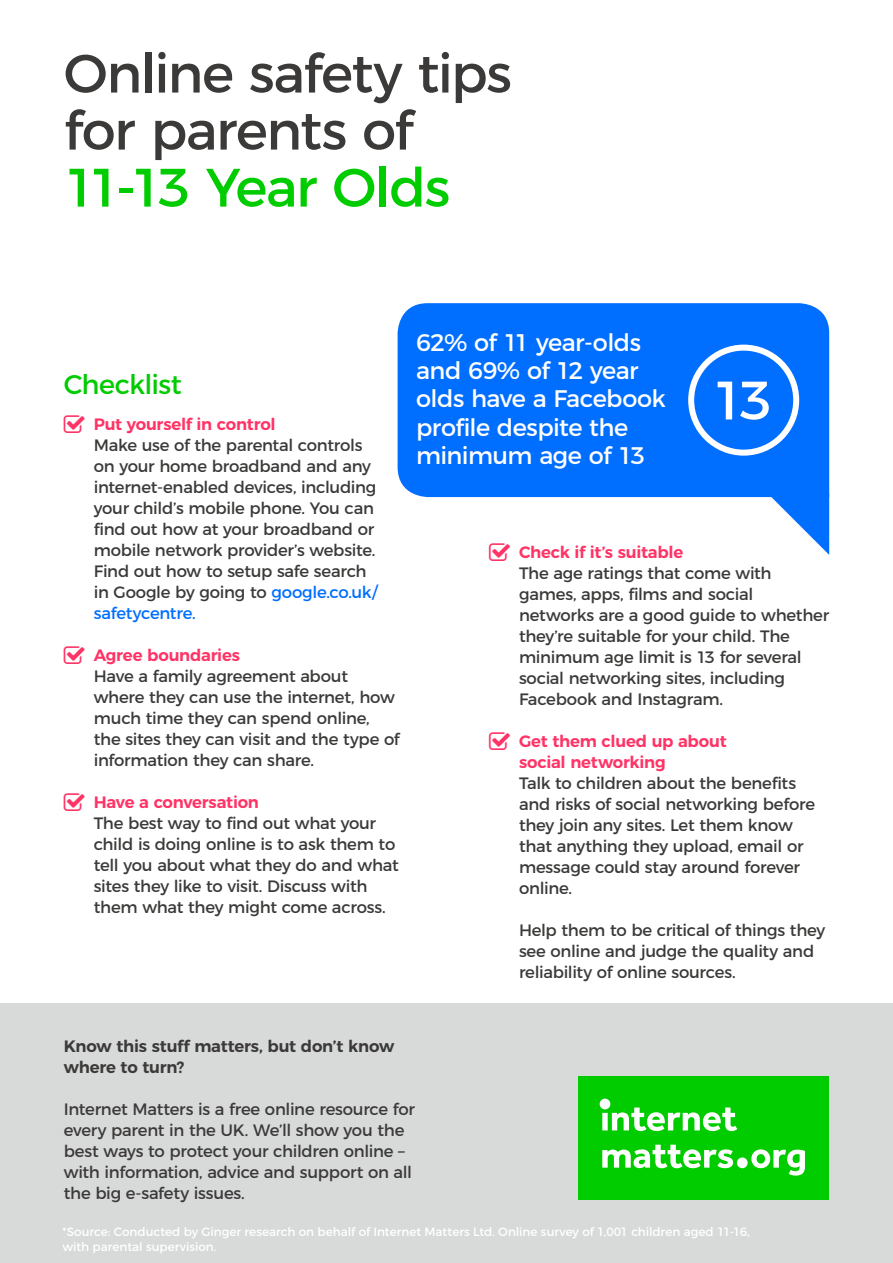
<style>
.page{position:relative;width:893px;height:1263px;background:#fff}
.page>*{position:absolute;margin:0;border:0;box-sizing:border-box;transform-origin:0 0}
.t1{font:54px/57px "Montserrat";letter-spacing:-.025em;color:#3b3a39}
.t2{font:54px "Montserrat";letter-spacing:-.03em;color:#0c0}
.t3{font:54px "Montserrat";color:#fff}
.t4{font:27px "Montserrat";letter-spacing:-.025em;color:#0c0}
.t5{font:24px/28.5px "Montserrat";letter-spacing:-.025em;color:#fff}
.t6{font:16.5px/21px "Montserrat";letter-spacing:-.015em;color:#3b3a39}
.t7{font:600 16.5px/21px "Montserrat";letter-spacing:-.015em;color:#f36}
.t8{font:600 16.5px/21px "Montserrat";letter-spacing:-.015em;color:#3b3a39}
.t9{font:12px/15px "Montserrat";letter-spacing:-.005em;color:#fff}
.s1{color:#006eff}
</style>
<div class="page">
<div style="left:0;top:1003px;width:893px;height:260px;background:#d8d9d9"></div>
<div style="left:578px;top:1076px;width:251px;height:123px;background:#0c0"></div>
<svg style="left:600px;top:1098px;width:205px;height:77px"></svg>
<div style="left:398px;top:303px;width:431px;height:194px;background:#006eff"></div>
<svg style="left:769px;top:494px;width:60px;height:61px"></svg>
<div style="left:688px;top:345px;width:111px;height:111px;border:6px solid #fff;border-radius:50%"></div>
<h1 class="t1" style="left:64px;top:40px;width:449px">Online safety tips for parents of</h1>
<h1 class="t2" style="left:64px;top:144px;width:388px">11-13 Year Olds</h1>
<h2 class="t4" style="left:64px;top:362px;width:120px">Checklist</h2>
<p class="t7" style="left:94px;top:412px;width:183px">Put yourself in control</p>
<p class="t6" style="left:94px;top:433px;width:285px">Make use of the parental controls on your home broadband and any internet-enabled devices, including your child’s mobile phone. You can find out how at your broadband or mobile network provider’s website.<br>Find out how to setup safe search in Google by going to <span class="s1">google.co.uk/ safetycentre.</span></p>
<p class="t7" style="left:94px;top:643px;width:148px">Agree boundaries</p>
<p class="t6" style="left:94px;top:664px;width:307px">Have a family agreement about where they can use the internet, how much time they can spend online, the sites they can visit and the type of information they can share.</p>
<p class="t7" style="left:94px;top:790px;width:167px">Have a conversation</p>
<p class="t6" style="left:94px;top:811px;width:307px">The best way to find out what your child is doing online is to ask them to tell you about what they do and what sites they like to visit. Discuss with them what they might come across.</p>
<h3 class="t5" style="left:416px;top:326px;width:251px">62% of 11 year-olds and 69% of 12 year olds have a Facebook profile despite the minimum age of 13</h3>
<h1 class="t3" style="left:712px;top:357px;width:62px">13</h1>
<p class="t7" style="left:519px;top:540px;width:166px">Check if it’s suitable</p>
<p class="t6" style="left:519px;top:561px;width:312px">The age ratings that come with games, apps, films and social networks are a good guide to whether they’re suitable for your child. The minimum age limit is 13 for several social networking sites, including<br>Facebook and Instagram.</p>
<p class="t7" style="left:519px;top:729px;width:209px">Get them clued up about social networking</p>
<p class="t6" style="left:519px;top:771px;width:298px">Talk to children about the benefits and risks of social networking before they join any sites. Let them know that anything they upload, email or message could stay around forever online.</p>
<p class="t6" style="left:519px;top:918px;width:308px">Help them to be critical of things they see online and judge the quality and reliability of online sources.</p>
<p class="t8" style="left:64px;top:1034px;width:332px">Know this stuff matters, but don’t know where to turn?</p>
<p class="t6" style="left:64px;top:1097px;width:353px">Internet Matters is a free online resource for every parent in the UK. We’ll show you the best ways to protect your children online – with information, advice and support on all the big e-safety issues.</p>
<p class="t9" style="left:62px;top:1223px;width:689px">*Source: Conducted by Ginger research on behalf of Internet Matters Ltd. Online survey of 1,001 children aged 11-16, with parental supervision.</p>
</div>
